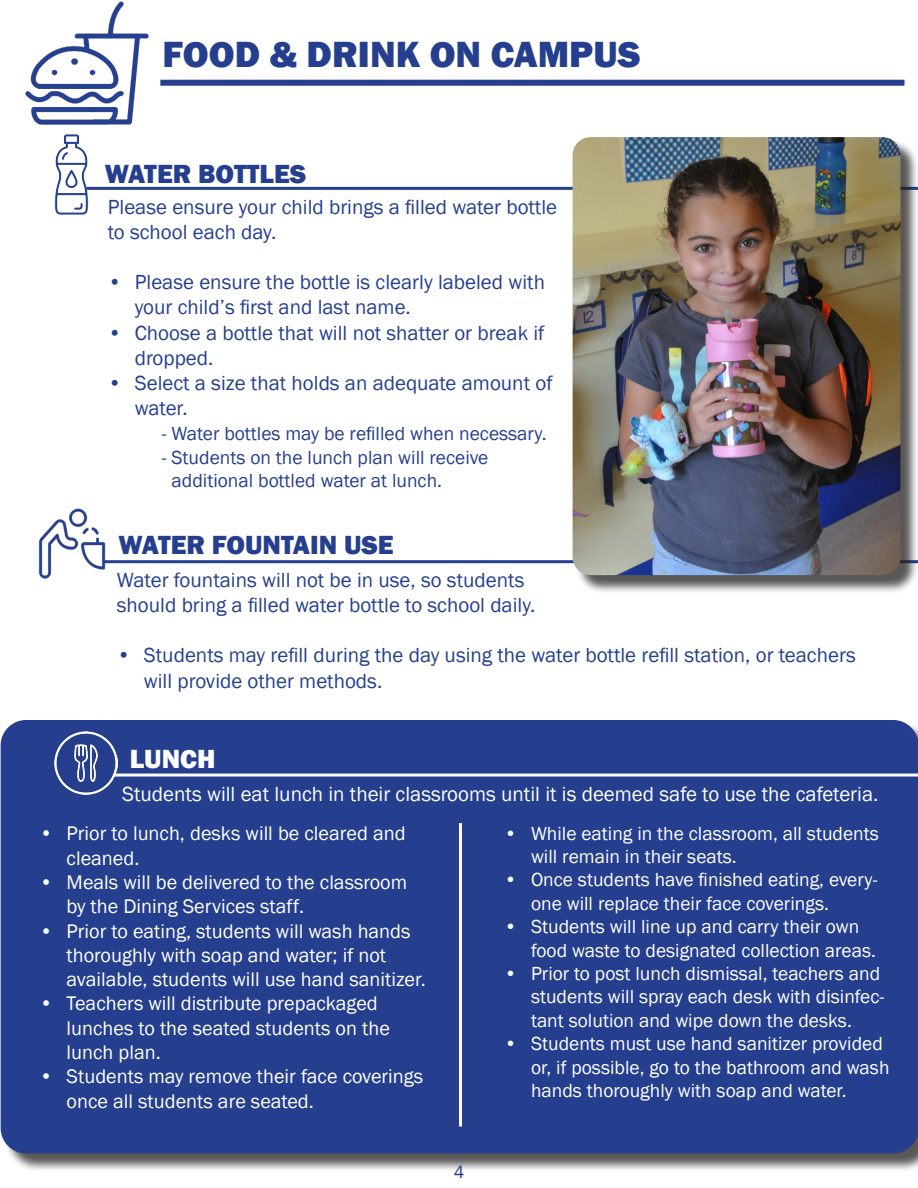
<style>
.page{position:relative;width:918px;height:1188px;background:#fff}
.page>*{position:absolute;margin:0;border:0;box-sizing:border-box;transform-origin:0 0}
.t1{font:800 37.5px "Franklin Gothic";color:#253f8e}
.t2{font:800 27px "Franklin Gothic";color:#253f8e}
.t3{font:800 27px "Franklin Gothic";color:#fff}
.t4{font:21px/25.2px "Franklin Gothic";color:#253f8e}
.t5{font:21px "Franklin Gothic";color:#fff}
.t6{font:20.25px/24.3px "Franklin Gothic";color:#fff}
.t7{font:19.5px/23.4px "Franklin Gothic";color:#fff}
.t8{font:19.5px "Franklin Gothic";color:#253f8e}
.t9{font:18px "Franklin Gothic";color:#253f8e}
</style>
<div class="page">
<div style="left:3px;top:722px;width:915px;height:450px;background:#231f20;opacity:.75"></div>
<div style="left:8px;top:728px;width:903px;height:418px;background:#253f8e;border-radius:18px"></div>
<div style="left:1px;top:720px;width:917px;height:434px;border:15px solid #253f8e;border-radius:18px"></div>
<div style="left:160px;top:80px;width:745px;height:6px;background:#253f8e"></div>
<hr style="left:86px;top:187px;width:832px;height:3px;background:#253f8e">
<img style="left:54px;top:134px;width:41px;height:81px">
<hr style="left:104px;top:560px;width:814px;height:3px;background:#253f8e">
<img style="left:38px;top:508px;width:70px;height:71px">
<hr style="left:114px;top:774px;width:804px;height:3px;background:#fff">
<img style="left:55px;top:732px;width:63px;height:62px">
<img style="left:25px;top:1px;width:124px;height:124px">
<div style="left:575px;top:139px;width:343px;height:455px;background:#231f20;opacity:.75"></div>
<img style="left:573px;top:137px;width:327px;height:438px">
<hr style="left:459px;top:823px;width:3px;height:303px;background:#fff">
<p class="t1" style="left:163px;top:30px;width:480px">FOOD &amp; DRINK ON CAMPUS</p>
<p class="t2" style="left:105px;top:157px;width:203px">WATER BOTTLES</p>
<p class="t4" style="left:108px;top:194px;width:451px">Please ensure your child brings a filled water bottle to school each day.</p>
<p class="t4" style="left:135px;top:270px;width:412px;text-indent:-27px">• Please ensure the bottle is clearly labeled with your child’s first and last name.</p>
<p class="t4" style="left:135px;top:320px;width:411px;text-indent:-27px">• Choose a bottle that will not shatter or break if dropped.</p>
<p class="t4" style="left:135px;top:371px;width:419px;text-indent:-27px">• Select a size that holds an adequate amount of water.</p>
<p class="t8" style="left:162px;top:422px;width:386px">- Water bottles may be refilled when necessary.</p>
<p class="t8" style="left:162px;top:445px;width:328px">- Students on the lunch plan will receive</p>
<p class="t8" style="left:172px;top:469px;width:272px">additional bottled water at lunch.</p>
<p class="t2" style="left:118px;top:527px;width:277px">WATER FOUNTAIN USE</p>
<p class="t4" style="left:117px;top:568px;width:420px">Water fountains will not be in use, so students should bring a filled water bottle to school daily.</p>
<p class="t4" style="left:144px;top:643px;width:713px;text-indent:-27px">• Students may refill during the day using the water bottle refill station, or teachers will provide other methods.</p>
<p class="t3" style="left:130px;top:742px;width:87px">LUNCH</p>
<p class="t5" style="left:122px;top:781px;width:758px">Students will eat lunch in their classrooms until it is deemed safe to use the cafeteria.</p>
<p class="t6" style="left:67px;top:822px;width:341px;text-indent:-27px">• Prior to lunch, desks will be cleared and cleaned.</p>
<p class="t6" style="left:67px;top:871px;width:342px;text-indent:-27px">• Meals will be delivered to the classroom by the Dining Services staff.</p>
<p class="t6" style="left:67px;top:919px;width:361px;text-indent:-27px">• Prior to eating, students will wash hands thoroughly with soap and water; if not available, students will use hand sanitizer.</p>
<p class="t6" style="left:67px;top:992px;width:325px;text-indent:-27px">• Teachers will distribute prepackaged lunches to the seated students on the lunch plan.</p>
<p class="t6" style="left:67px;top:1065px;width:358px;text-indent:-27px">• Students may remove their face coverings once all students are seated.</p>
<p class="t9" style="left:454px;top:1161px;width:12px">4</p>
<p class="t7" style="left:531px;top:822px;width:349px;text-indent:-27px">• While eating in the classroom, all students will remain in their seats.</p>
<p class="t7" style="left:531px;top:869px;width:348px;text-indent:-27px">• Once students have finished eating, every&shy;one will replace their face coverings.</p>
<p class="t7" style="left:531px;top:915px;width:347px;text-indent:-27px">• Students will line up and carry their own food waste to designated collection areas.</p>
<p class="t7" style="left:531px;top:962px;width:355px;text-indent:-27px">• Prior to post lunch dismissal, teachers and students will spray each desk with disinfec&shy;tant solution and wipe down the desks.</p>
<p class="t7" style="left:531px;top:1032px;width:360px;text-indent:-27px">• Students must use hand sanitizer provided or, if possible, go to the bathroom and wash hands thoroughly with soap and water.</p>
</div>
